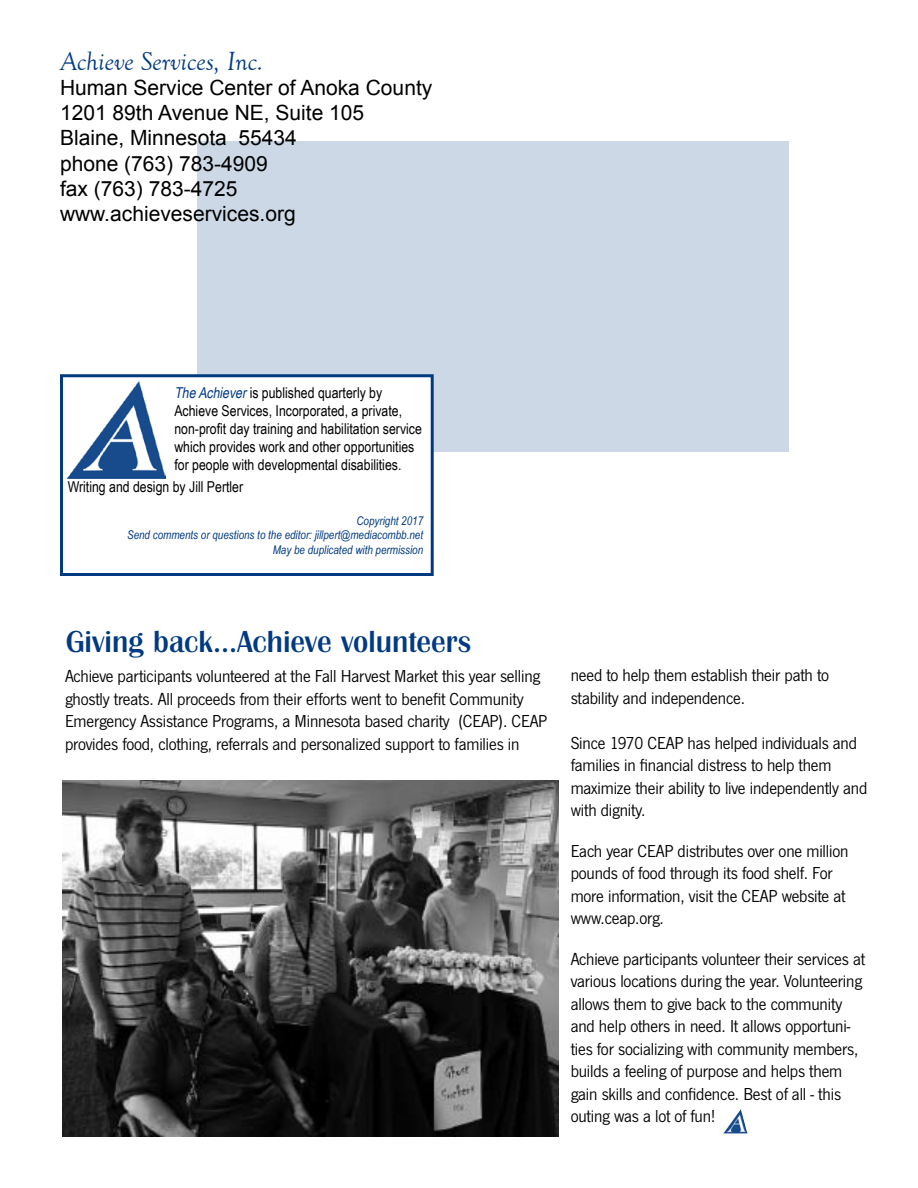
<style>
.page{position:relative;width:918px;height:1188px;background:#fff}
.page>*{position:absolute;margin:0;border:0;box-sizing:border-box;transform-origin:0 0}
.t1{font:500 31.5px "Britannic T";color:#013a81}
.t2{font:italic 27px "Goudy Old Sty T";color:#013a81}
.t3{font:21px/25.2px "Arial";color:#000}
.t4{font:18px/22.5px "News Got T";letter-spacing:-.01em;color:#000}
.t5{font:15px/18px "Arial Narrow";color:#000}
.t6{font:italic 12px/14.4px "Arial Narrow";color:#013a81;text-align:right}
.s1{font-style:italic;color:#013a81}
</style>
<div class="page">
<div style="left:197px;top:142px;width:591px;height:310px;background:#ccd8e6"></div>
<div style="left:60px;top:374px;width:374px;height:202px;background:#fff;border:3px solid #013a81"></div>
<img style="left:68px;top:381px;width:97px;height:98px">
<img style="left:62px;top:781px;width:496px;height:355px">
<img style="left:723px;top:1109px;width:25px;height:24px">
<h2 class="t2" style="left:60px;top:46px;width:205px">Achieve Services, Inc.</h2>
<p class="t3" style="left:60px;top:75px;width:374px">Human Service Center of Anoka County<br>1201 89th Avenue NE, Suite 105<br>Blaine, Minnesota 55434<br>phone (763) 783-4909<br>fax (763) 783-4725 www.achieveservices.org</p>
<p class="t5" style="left:174px;top:384px;width:249px"><span class="s1">TheAchiever</span>is published quarterly by Achieve Services, Incorporated, a private, non-profit day training and habilitation service which provides work and other opportunities for people with developmental disabilities.</p>
<p class="t5" style="left:68px;top:478px;width:177px">Writing and design by Jill Pertler</p>
<p class="t6" style="left:127px;top:513px;width:298px">Copyright 2017<br>Send comments or questions to the editor: jillpert@mediacombb.net<br>May be duplicated with permission</p>
<h1 class="t1" style="left:66px;top:624px;width:407px">Giving back...Achieve volunteers</h1>
<p class="t4" style="left:65px;top:665px;width:484px">Achieve participants volunteered at the Fall Harvest Market this year selling ghostly treats. All proceeds from their efforts went to benefit Community Emergency Assistance Programs, a Minnesota based charity (CEAP). CEAP provides food, clothing, referrals and personalized support to families in</p>
<p class="t4" style="left:571px;top:664px;width:260px">need to help them establish their path to stability and independence.</p>
<p class="t4" style="left:571px;top:731px;width:298px">Since 1970 CEAP has helped individuals and families in financial distress to help them maximize their ability to live independently and with dignity.</p>
<p class="t4" style="left:571px;top:839px;width:279px">Each year CEAP distributes over one million pounds of food through its food shelf. For more information, visit the CEAP website at www.ceap.org.</p>
<p class="t4" style="left:571px;top:947px;width:296px">Achieve participants volunteer their services at various locations during the year. Volunteering allows them to give back to the community and help others in need. It allows opportuni&shy;ties for socializing with community members, builds a feeling of purpose and helps them gain skills and confidence. Best of all - this outing was a lot of fun!</p>
</div>
